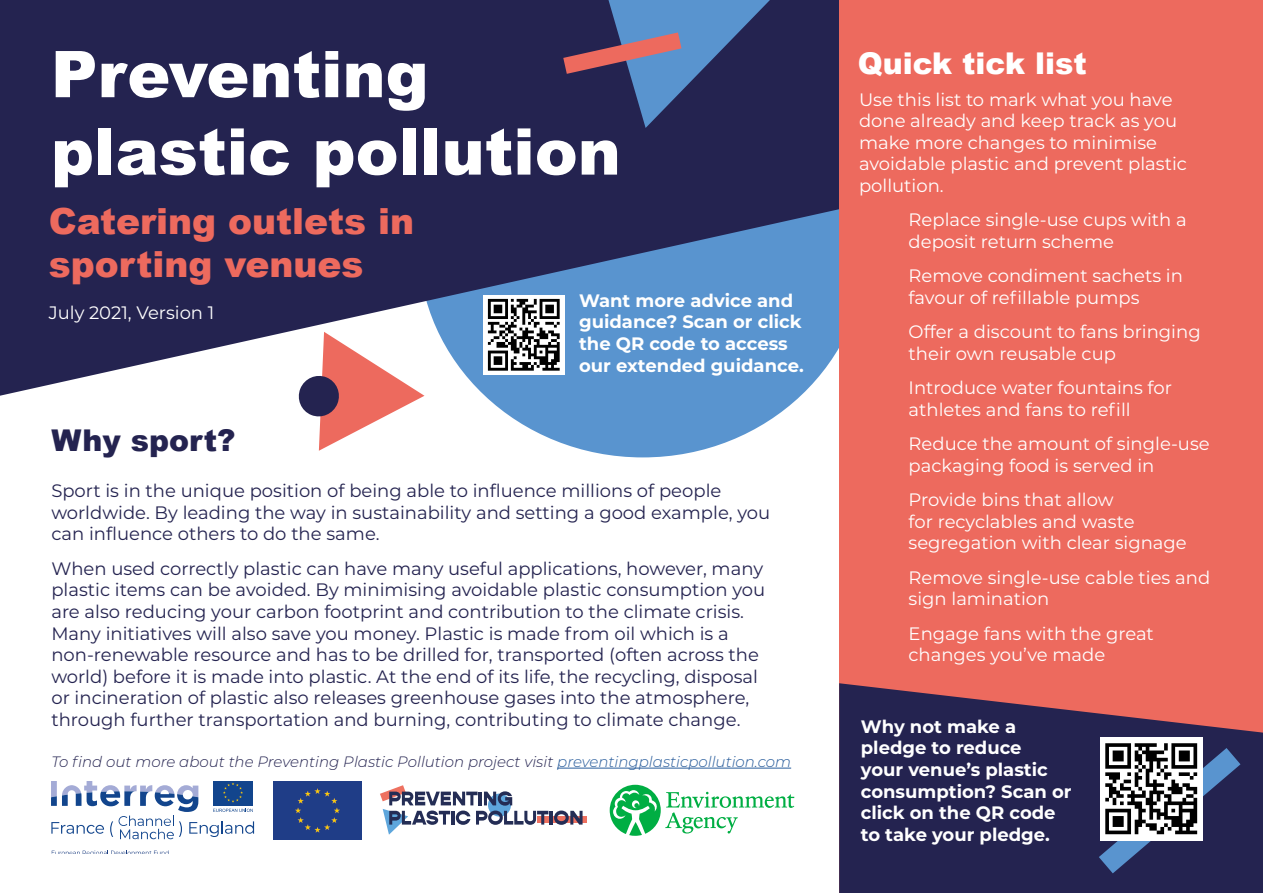
<style>
.page{position:relative;width:1263px;height:893px;background:#fff}
.page>*{position:absolute;margin:0;border:0;box-sizing:border-box;transform-origin:0 0}
.t1{font:900 64.5px/77.4px "Arial";color:#fff}
.t2{font:900 36px/43.2px "Arial";color:#ed6a5e}
.t3{font:900 30px "Arial";color:#fff}
.t4{font:900 30px "Arial";color:#242350}
.t5{font:18px/21.6px "Montserrat";color:#242350}
.t6{font:18px/21.6px "Montserrat";color:#fff}
.t7{font:700 18px/21.6px "Montserrat";color:#fff}
.t8{font:italic 300 15px "Montserrat";color:#242350}
.s1{color:#275b9b}
</style>
<div class="page">
<div style="left:418px;top:32px;width:449px;height:425px;background:#5994cf;border-radius:50%"></div>
<svg style="left:0;top:0;width:839px;height:396px;fill:#242350"></svg>
<div style="left:839px;top:0;width:424px;height:893px;background:#ed6a5e"></div>
<svg style="left:839px;top:683px;width:424px;height:210px;background:#422d52"></svg>
<svg style="left:52px;top:850px;width:117px;height:4px"></svg>
<svg style="left:51px;top:782px;width:203px;height:58px"></svg>
<svg style="left:548px;top:816px;width:39px;height:7px"></svg>
<svg style="left:380px;top:785px;width:168px;height:50px"></svg>
<hr style="left:549px;top:811px;width:3px;height:14px;background:#242d55">
<svg style="left:554px;top:810px;width:28px;height:15px"></svg>
<div style="left:274px;top:782px;width:87px;height:57px;background:#1f3d87"></div>
<svg style="left:610px;top:785px;width:184px;height:51px"></svg>
<svg style="left:1099px;top:748px;width:141px;height:125px;background:#313c6b"></svg>
<svg style="left:296px;top:332px;width:128px;height:119px"></svg>
<img style="left:1100px;top:737px;width:102px;height:104px">
<svg style="left:563px;top:0;width:207px;height:128px"></svg>
<img style="left:483px;top:295px;width:82px;height:80px">
<hr style="left:557px;top:768px;width:234px;height:1px;background:#275b9b">
<h1 class="t1" style="left:51px;top:33px;width:571px">Preventing plastic pollution</h1>
<h2 class="t2" style="left:49px;top:199px;width:367px">Catering outlets in sporting venues</h2>
<p class="t6" style="left:49px;top:301px;width:167px">July 2021, Version 1</p>
<p class="t7" style="left:579px;top:289px;width:226px">Want more advice and guidance? Scan or click the QR code to access our extended guidance.</p>
<h3 class="t4" style="left:51px;top:419px;width:186px">Why sport?</h3>
<p class="t5" style="left:51px;top:479px;width:720px">Sport is in the unique position of being able to influence millions of people worldwide. By leading the way in sustainability and setting a good example, you can influence others to do the same.</p>
<p class="t5" style="left:51px;top:557px;width:715px">When used correctly plastic can have many useful applications, however, many plastic items can be avoided. By minimising avoidable plastic consumption you are also reducing your carbon footprint and contribution to the climate crisis.<br>Many initiatives will also save you money. Plastic is made from oil which is a non-renewable resource and has to be drilled for, transported (often across the world) before it is made into plastic. At the end of its life, the recycling, disposal or incineration of plastic also releases greenhouse gases into the atmosphere, through further transportation and burning, contributing to climate change.</p>
<p class="t8" style="left:51px;top:751px;width:741px">To find out more about the Preventing Plastic Pollution project visit <span class="s1">preventingplasticpollution.com</span></p>
<h3 class="t3" style="left:858px;top:41px;width:230px">Quick tick list</h3>
<p class="t6" style="left:859px;top:88px;width:329px">Use this list to mark what you have done already and keep track as you make more changes to minimise avoidable plastic and prevent plastic pollution.</p>
<p class="t6" style="left:909px;top:208px;width:280px">Replace single-use cups with a deposit return scheme</p>
<p class="t6" style="left:909px;top:264px;width:276px">Remove condiment sachets in favour of refillable pumps</p>
<p class="t6" style="left:909px;top:320px;width:294px">Offer a discount to fans bringing their own reusable cup</p>
<p class="t6" style="left:909px;top:376px;width:265px">Introduce water fountains for athletes and fans to refill</p>
<p class="t6" style="left:909px;top:432px;width:303px">Reduce the amount of single-use packaging food is served in</p>
<p class="t6" style="left:909px;top:488px;width:280px">Provide bins that allow<br>for recyclables and waste segregation with clear signage</p>
<p class="t6" style="left:909px;top:566px;width:303px">Remove single-use cable ties and sign lamination</p>
<p class="t6" style="left:909px;top:622px;width:247px">Engage fans with the great changes you’ve made</p>
<p class="t7" style="left:861px;top:715px;width:212px">Why not make a pledge to reduce<br>your venue’s plastic consumption? Scan or click on the QR code to take your pledge.</p>
</div>
